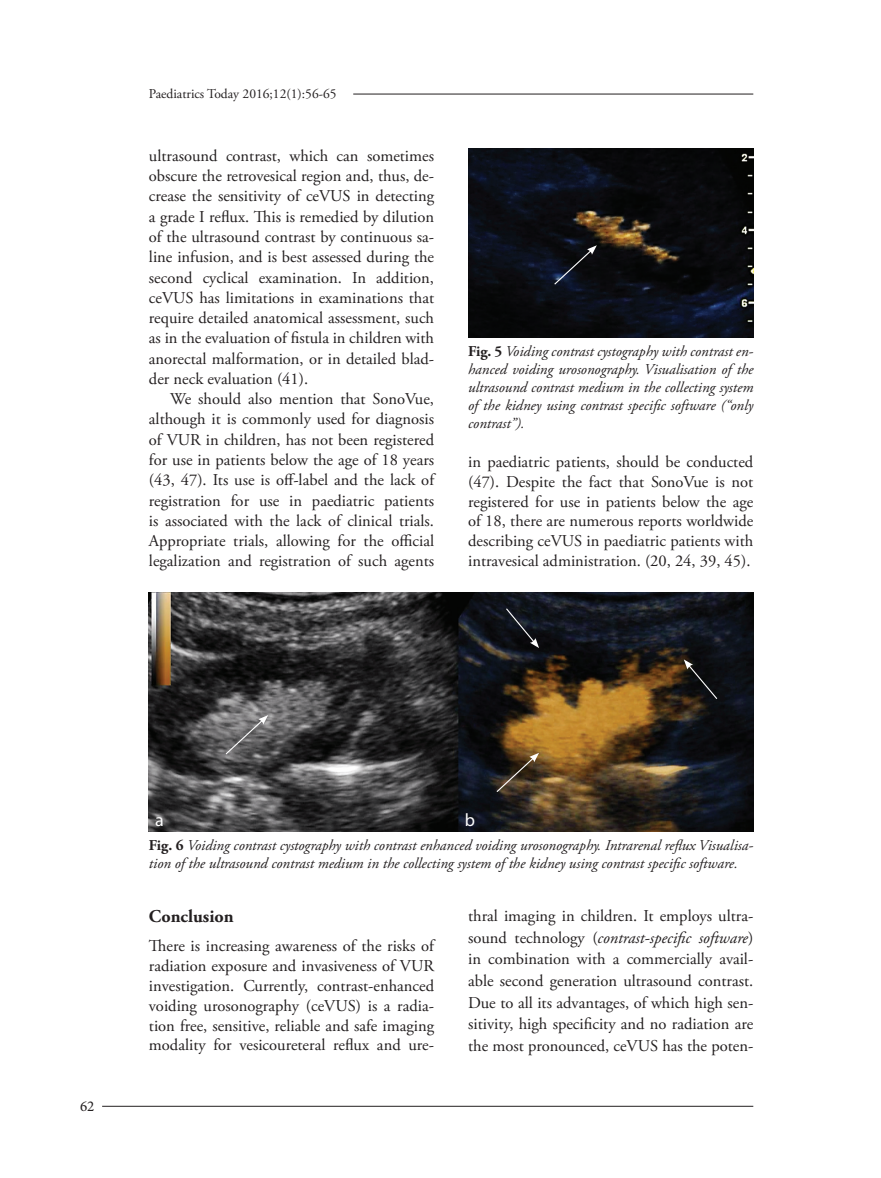
<style>
.page{position:relative;width:881px;height:1178px;background:#fff}
.page>*{position:absolute;margin:0;border:0;box-sizing:border-box;transform-origin:0 0}
.t1{font:700 18px "Adobe Garamond Pro";color:#231f20}
.t2{font:18px "Myriad Pro";color:#fff}
.t3{font:16.5px/20.2px "Adobe Garamond Pro";color:#231f20;text-align:justify}
.t4{font:italic 15px/18px "Adobe Garamond Pro";color:#231f20;text-align:justify}
.t5{font:15px "Minion Pro";color:#231f20}
.t6{font:13.5px "Adobe Garamond Pro";color:#231f20}
.s1{font-weight:700;font-style:normal}
.s2{font-style:italic}
</style>
<div class="page">
<hr style="left:353px;top:94px;width:400px;height:1px;background:#231f20">
<hr style="left:102px;top:1106px;width:651px;height:1px;background:#231f20">
<img style="left:468px;top:149px;width:284px;height:188px">
<img style="left:149px;top:592px;width:604px;height:240px">
<svg style="left:553px;top:245px;width:43px;height:41px"></svg>
<svg style="left:224px;top:715px;width:44px;height:41px"></svg>
<svg style="left:495px;top:753px;width:44px;height:40px"></svg>
<svg style="left:504px;top:607px;width:35px;height:41px"></svg>
<svg style="left:683px;top:659px;width:35px;height:41px"></svg>
<p class="t6" style="left:149px;top:86px;width:189px">Paediatrics Today 2016;12(1):56-65</p>
<p class="t3" style="left:149px;top:146px;width:286px">ultrasound contrast, which can sometimes obscure the retrovesical region and, thus, de&shy;crease the sensitivity of ceVUS in detecting a grade I reflux. This is remedied by dilution of the ultrasound contrast by continuous sa&shy;line infusion, and is best assessed during the second cyclical examination. In addition, ceVUS has limitations in examinations that require detailed anatomical assessment, such as in the evaluation of fistula in children with anorectal malformation, or in detailed blad&shy;der neck evaluation (41).</p>
<p class="t3" style="left:149px;top:389px;width:286px;text-indent:21px">We should also mention that SonoVue, although it is commonly used for diagnosis of VUR in children, has not been registered for use in patients below the age of 18 years (43, 47). Its use is off-label and the lack of registration for use in paediatric patients is associated with the lack of clinical trials.<br>Appropriate trials, allowing for the official legalization and registration of such agents</p>
<p class="t4" style="left:468px;top:342px;width:286px"><span class="s1">Fig. 5</span> Voiding contrast cystography with contrast en&shy;hanced voiding urosonography. Visualisation of the ultrasound contrast medium in the collecting system of the kidney using contrast specific software (“only contrast”).</p>
<p class="t3" style="left:468px;top:452px;width:286px;line-height:19.8px">in paediatric patients, should be conducted (47). Despite the fact that SonoVue is not registered for use in patients below the age of 18, there are numerous reports worldwide describing ceVUS in paediatric patients with intravesical administration. (20, 24, 39, 45).</p>
<p class="t5" style="left:80px;top:1096px;width:16px">62</p>
<p class="t2" style="left:155px;top:808px;width:10px">a</p>
<p class="t2" style="left:464px;top:808px;width:12px">b</p>
<p class="t4" style="left:149px;top:836px;width:605px"><span class="s1">Fig. 6</span> Voiding contrast cystography with contrast enhanced voiding urosonography. Intrarenal reflux Visualisa&shy;tion of the ultrasound contrast medium in the collecting system of the kidney using contrast specific software.</p>
<p class="t1" style="left:149px;top:906px;width:86px">Conclusion</p>
<p class="t3" style="left:149px;top:936px;width:286px">There is increasing awareness of the risks of radiation exposure and invasiveness of VUR investigation. Currently, contrast-enhanced voiding urosonography (ceVUS) is a radia&shy;tion free, sensitive, reliable and safe imaging modality for vesicoureteral reflux and ure-</p>
<p class="t3" style="left:468px;top:906px;width:286px;line-height:21.5px">thral imaging in children. It employs ultra&shy;sound technology (<span class="s2">contrast-specific software</span>) in combination with a commercially avail&shy;able second generation ultrasound contrast.<br>Due to all its advantages, of which high sen&shy;sitivity, high specificity and no radiation are the most pronounced, ceVUS has the poten-</p>
</div>
